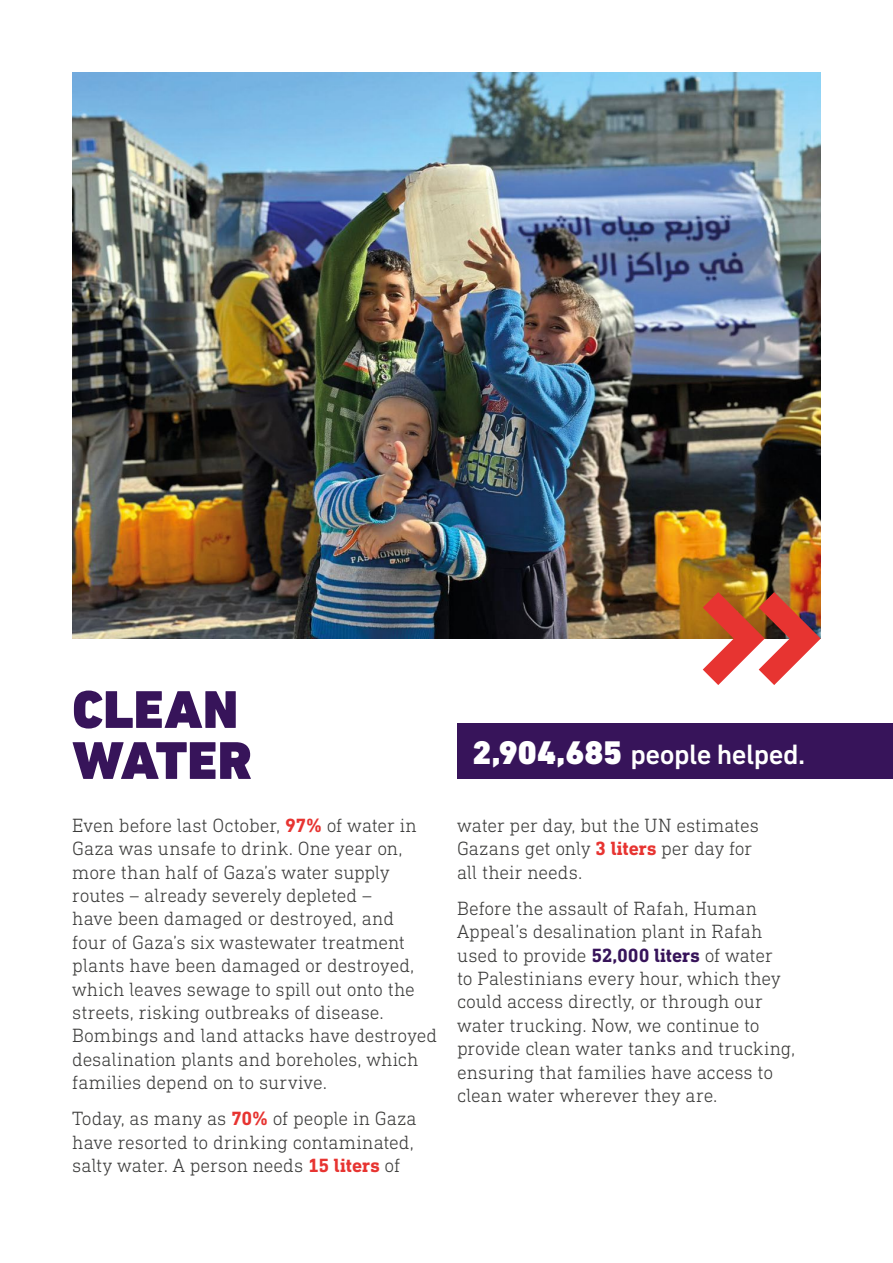
<style>
.page{position:relative;width:893px;height:1263px;background:#fff}
.page>*{position:absolute;margin:0;border:0;box-sizing:border-box;transform-origin:0 0}
.t1{font:900 54px/51px "DIN Next LT Pro";letter-spacing:.005em;color:#37145a}
.Number_Copy_Heading{font:500 28.5px "DIN Next LT Pro";letter-spacing:-.02em;color:#fff}
.t2{font:300 19.5px/23.4px "DIN Next Slab Pro";letter-spacing:-.005em;color:#3c3c3b}
.s1{font-weight:700;color:#e73431}
.s2{font-weight:900;font-size:33.3px}
.s3{font-weight:700;color:#37145a}
</style>
<div class="page">
<div style="left:457px;top:724px;width:436px;height:55px;background:#37145a"></div>
<img style="left:72px;top:72px;width:749px;height:567px">
<svg style="left:703px;top:592px;width:118px;height:93px"></svg>
<p class="t1" style="left:72px;top:684px;width:181px">CLEAN<br>WATER</p>
<p class="t2" style="left:72px;top:813px;width:367px">Even before last October, <span class="s1">97%</span> of water in Gaza was unsafe to drink. One year on, more than half of Gaza’s water supply routes – already severely depleted –<br>have been damaged or destroyed, and<br>four of Gaza’s six wastewater treatment plants have been damaged or destroyed, which leaves sewage to spill out onto the streets, risking outbreaks of disease.<br>Bombings and land attacks have destroyed desalination plants and boreholes, which families depend on to survive.</p>
<p class="t2" style="left:72px;top:1107px;width:346px">Today, as many as <span class="s1">70%</span> of people in Gaza have resorted to drinking contaminated, salty water. A person needs <span class="s1">15 liters</span> of</p>
<p class="Number_Copy_Heading" style="left:472px;top:738px;width:334px"><span class="s2">2,904,685</span> people helped.</p>
<p class="t2" style="left:457px;top:813px;width:303px">water per day, but the UN estimates<br>Gazans get only <span class="s1">3 liters</span> per day for all their needs.</p>
<p class="t2" style="left:457px;top:896px;width:340px">Before the assault of Rafah, Human Appeal’s desalination plant in Rafah used to provide <span class="s3">52,000 liters</span> of water<br>to Palestinians every hour, which they could access directly, or through our water trucking. Now, we continue to provide clean water tanks and trucking, ensuring that families have access to clean water wherever they are.</p>
</div>
